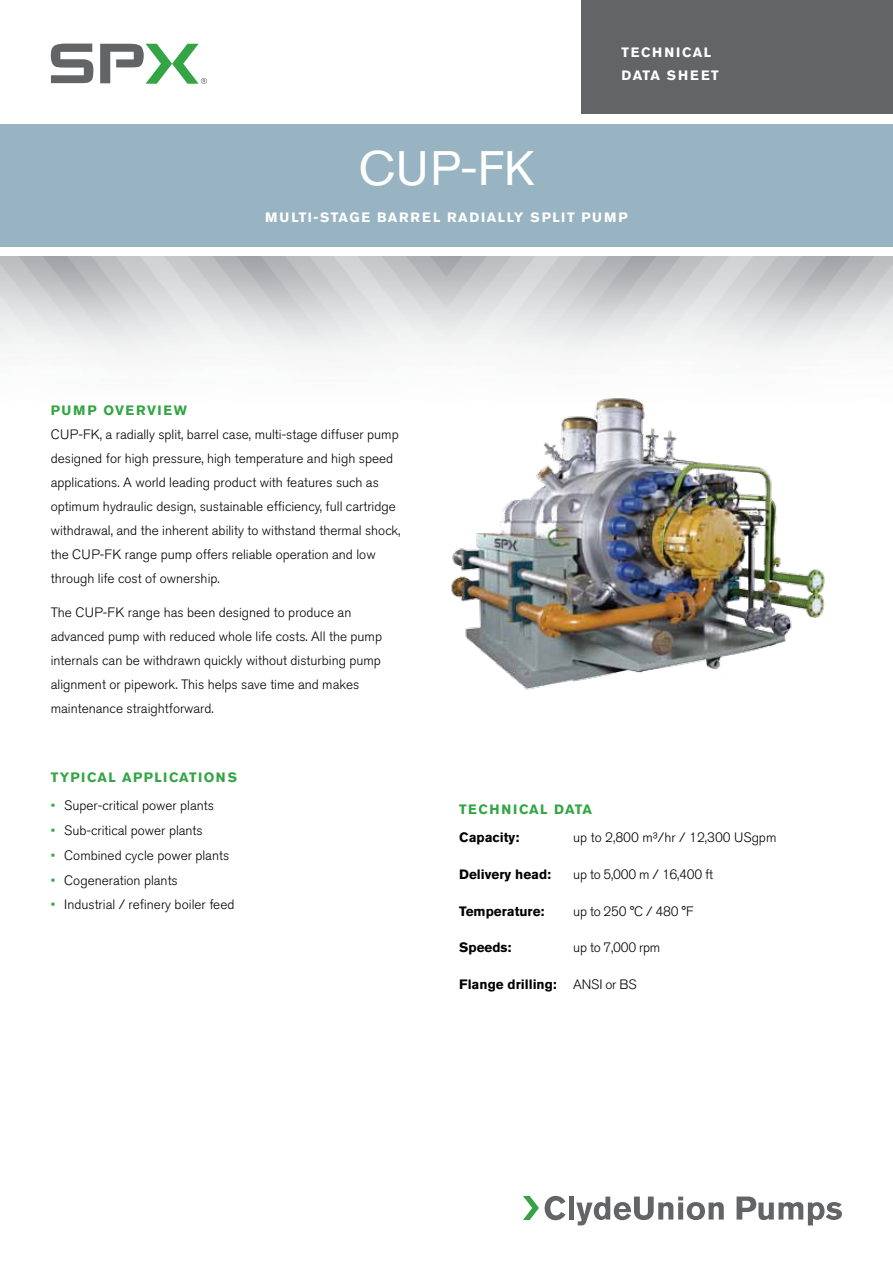
<style>
.page{position:relative;width:893px;height:1263px;background:#fff}
.page>*{position:absolute;margin:0;border:0;box-sizing:border-box;transform-origin:0 0}
.t1{font:48px "Akzidenz Grotesk BE";color:#fff}
.t2{font:300 13.5px/24px "Akzidenz Grotesk BE";color:#000}
.t3{font:700 13.5px "Akzidenz Grotesk BE";color:#000}
.t4{font:300 13.5px "Akzidenz Grotesk BE";letter-spacing:-.02em;color:#000}
.t5{font:700 13.5px "Akzidenz Grotesk BE";letter-spacing:.1em;color:#33a544}
.t6{font:700 13.5px "Akzidenz Grotesk BE";letter-spacing:.14em;color:#fff}
.t7{font:700 13.5px/22.5px "Akzidenz Grotesk BE";letter-spacing:.11em;color:#fff}
.s1{color:#33a544}
.s2{font-weight:300}
</style>
<div class="page">
<div style="left:0;top:124px;width:893px;height:123px;background:#98b4c2"></div>
<div style="left:582px;top:0;width:311px;height:118px;background:#636466"></div>
<svg style="left:51px;top:44px;width:42px;height:39px"></svg>
<svg style="left:100px;top:44px;width:107px;height:40px"></svg>
<svg style="left:545px;top:1196px;width:20px;height:24px"></svg>
<div style="left:569px;top:1196px;width:5px;height:23px;background:#636466"></div>
<svg style="left:576px;top:1196px;width:148px;height:29px"></svg>
<svg style="left:737px;top:1196px;width:105px;height:29px"></svg>
<svg style="left:523px;top:1196px;width:16px;height:24px"></svg>
<div style="left:0;top:114px;width:893px;height:9px;background:#fff"></div>
<img style="left:451px;top:398px;width:374px;height:292px">
<p class="t7" style="left:622px;top:41px;width:99px">TECHNICAL<br>DATA SHEET</p>
<h1 class="t1" style="left:358px;top:140px;width:178px">CUP-FK</h1>
<p class="t6" style="left:265px;top:209px;width:193px">MULTI-STAGE BARREL RADIALL</p>
<p class="t6" style="left:514px;top:209px;width:37px">Y SPLIT</p>
<p class="t6" style="left:581px;top:209px;width:47px">PUMP</p>
<p class="t5" style="left:51px;top:402px;width:138px">PUMP OVE RVIEW</p>
<p class="t2" style="left:51px;top:422px;width:351px">CUP-FK, a radially split, barrel case, multi-stage diffuser pump designed for high pressure, high temperature and high speed applications. A world leading product with features such as optimum hydraulic design, sustainable efficiency, full cartridge withdrawal, and the inherent ability to withstand thermal shock, the CUP-FK range pump offers reliable operation and low through life cost of ownership.</p>
<p class="t2" style="left:51px;top:601px;width:333px">The CUP-FK range has been designed to produce an advanced pump with reduced whole life costs. All the pump internals can be withdrawn quickly without disturbing pump alignment or pipework. This helps save time and makes maintenance straightforward.</p>
<p class="t5" style="left:51px;top:770px;width:30px">TYPICAL</p>
<p class="t5" style="left:122px;top:770px;width:10px">APPLICATI</p>
<p class="t5" style="left:204px;top:770px;width:23px">ONS</p>
<p class="t2" style="left:51px;top:794px;width:165px"><span class="s1">•</span> Super-critical power plants</p>
<p class="t2" style="left:51px;top:819px;width:153px"><span class="s1">•</span> Sub-critical power plants</p>
<p class="t2" style="left:51px;top:843px;width:180px"><span class="s1">•</span> Combined cycle power plants</p>
<p class="t2" style="left:51px;top:868px;width:128px"><span class="s1">•</span> Cogeneration plants</p>
<p class="t2" style="left:51px;top:893px;width:185px"><span class="s1">•</span> Industrial / refinery boiler feed</p>
<p class="t5" style="left:459px;top:801px;width:20px">TECHNICAL</p>
<p class="t5" style="left:554px;top:801px;width:11px">DATA</p>
<p class="t3" style="left:459px;top:829px;width:62px">CAPACITY:</p>
<p class="t2" style="left:573px;top:826px;width:205px">up to 2,800 m³/hr / 12,300 USgpm</p>
<p class="t3" style="left:459px;top:866px;width:93px">DELIVERY HEAD:</p>
<p class="t4" style="left:573px;top:867px;width:141px">up to 5,000 m / 16,400 ft</p>
<p class="t3" style="left:459px;top:903px;width:87px">TEMPERATURE:</p>
<p class="t4" style="left:573px;top:903px;width:122px">up to 250 °C / 480 °F</p>
<p class="t3" style="left:459px;top:940px;width:54px">SPEEDS:</p>
<p class="t4" style="left:573px;top:940px;width:89px">up to 7,000 rpm</p>
<p class="t3" style="left:459px;top:977px;width:179px">FLANGE DRILLING: <span class="s2">ANSI or BS</span></p>
</div>
